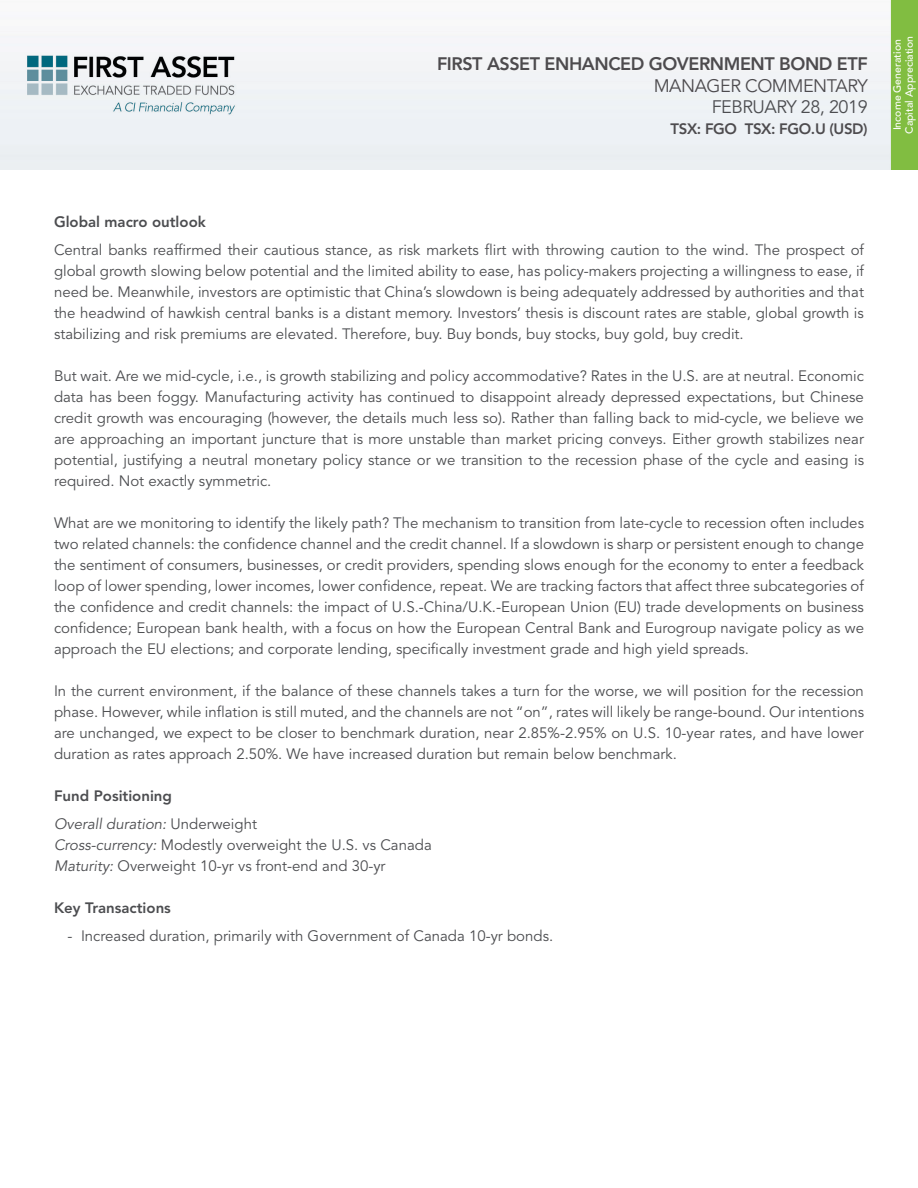
<style>
.page{position:relative;width:918px;height:1188px;background:#fff}
.page>*{position:absolute;margin:0;border:0;box-sizing:border-box;transform-origin:0 0}
.t1{font:800 18px "Avenir LT Std";letter-spacing:-.025em;color:#4d4b4e}
.t2{font:18px "Avenir LT Std";letter-spacing:-.025em;color:#4d4b4e}
.t3{font:18px "Avenir LT Std";letter-spacing:-.025em;color:#4c4d50}
.t4{font:15px/21px "Avenir LT Std";color:#4c4d50;text-align:justify}
.t5{font:800 15px "Avenir LT Std";color:#4c4d50}
.t6{font:italic 15px "Avenir LT Std";color:#4c4d50}
.t7{font:800 15px "Avenir LT Std";letter-spacing:-.025em;color:#4d4b4e}
.t8{font:500 10.5px "Avenir";color:#fff}
.s1{font-style:normal}
.s2{font-style:italic}
</style>
<div class="page">
<img style="left:0;top:0;width:891px;height:169px">
<div style="left:891px;top:0;width:27px;height:169px;background:#81bd41"></div>
<p class="t1" style="left:437px;top:53px;width:432px">FIRST ASSET ENHANCED GOVERNMENT BOND ETF</p>
<p class="t2" style="left:654px;top:75px;width:216px">MANAGER COMMENTARY</p>
<p class="t3" style="left:712px;top:97px;width:158px">FEBRUARY 28, 2019</p>
<p class="t7" style="left:671px;top:120px;width:199px">TSX: FGO TSX: FGO.U (USD)</p>
<p class="t8" style="left:888px;top:130px;width:93px;rotate:-90deg">Income Generation</p>
<p class="t8" style="left:900px;top:134px;width:99px;rotate:-90deg">Capital Appreciation</p>
<p class="t5" style="left:54px;top:213px;width:153px">Global macro outlook</p>
<p class="t4" style="left:54px;top:240px;width:812px">Central banks reaffirmed their cautious stance, as risk markets flirt with throwing caution to the wind. The prospect of global growth slowing below potential and the limited ability to ease, has policy-makers projecting a willingness to ease, if need be. Meanwhile, investors are optimistic that China’s slowdown is being adequately addressed by authorities and that the headwind of hawkish central banks is a distant memory. Investors’ thesis is discount rates are stable, global growth is stabilizing and risk premiums are elevated. Therefore, buy. Buy bonds, buy stocks, buy gold, buy credit.</p>
<p class="t4" style="left:54px;top:366px;width:812px">But wait. Are we mid-cycle, i.e., is growth stabilizing and policy accommodative? Rates in the U.S. are at neutral. Economic data has been foggy. Manufacturing activity has continued to disappoint already depressed expectations, but Chinese credit growth was encouraging (however, the details much less so). Rather than falling back to mid-cycle, we believe we are approaching an important juncture that is more unstable than market pricing conveys. Either growth stabilizes near potential, justifying a neutral monetary policy stance or we transition to the recession phase of the cycle and easing is required. Not exactly symmetric.</p>
<p class="t4" style="left:54px;top:513px;width:812px">What are we monitoring to identify the likely path? The mechanism to transition from late-cycle to recession often includes two related channels: the confidence channel and the credit channel. If a slowdown is sharp or persistent enough to change the sentiment of consumers, businesses, or credit providers, spending slows enough for the economy to enter a feedback loop of lower spending, lower incomes, lower confidence, repeat. We are tracking factors that affect three subcategories of the confidence and credit channels: the impact of U.S.-China/U.K.-European Union (EU) trade developments on business confidence; European bank health, with a focus on how the European Central Bank and Eurogroup navigate policy as we approach the EU elections; and corporate lending, specifically investment grade and high yield spreads.</p>
<p class="t4" style="left:54px;top:681px;width:812px">In the current environment, if the balance of these channels takes a turn for the worse, we will position for the recession phase. However, while inflation is still muted, and the channels are not “on”, rates will likely be range-bound. Our intentions are unchanged, we expect to be closer to benchmark duration, near 2.85%-2.95% on U.S. 10-year rates, and have lower duration as rates approach 2.50%. We have increased duration but remain below benchmark.</p>
<p class="t5" style="left:54px;top:787px;width:120px">Fund Positioning</p>
<p class="t6" style="left:54px;top:815px;width:205px">Overall duration: <span class="s1">Underweight</span></p>
<p class="t4" style="left:54px;top:835px;width:379px"><span class="s2">Cross-currency:</span> Modestly overweight the U.S. vs Canada</p>
<p class="t4" style="left:54px;top:856px;width:333px"><span class="s2">Maturity:</span> Overweight 10-yr vs front-end and 30-yr</p>
<p class="t5" style="left:54px;top:899px;width:118px">Key Transactions</p>
<p class="t4" style="left:68px;top:925px;width:487px">- Increased duration, primarily with Government of Canada 10-yr bonds.</p>
</div>
